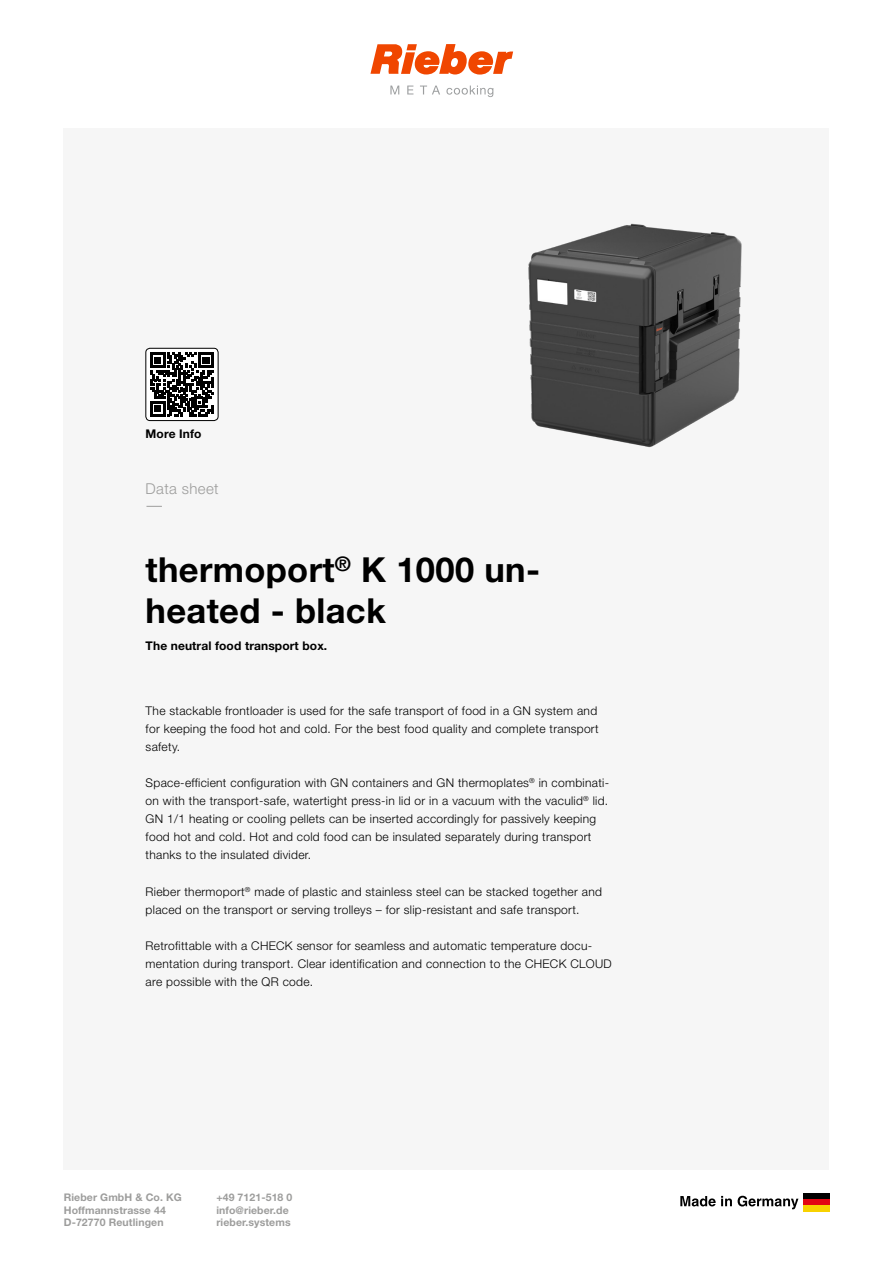
<style>
.page{position:relative;width:893px;height:1263px;background:#fff}
.page>*{position:absolute;margin:0;border:0;box-sizing:border-box;transform-origin:0 0}
.titel{font:700 34.5px/40.5px "Helvetica Neue LT Std";letter-spacing:.01em;color:#000}
.datenblatt{font:300 15px "Helvetica Neue LT Std";letter-spacing:.025em;color:#9d9d9c}
.marketingtext{font:300 12px/18px "Helvetica Neue LT Std";letter-spacing:.025em;color:#000}
.zwischentitel{font:700 12px "Helvetica Neue LT Std";letter-spacing:.01em;color:#000}
.t1{font:700 10.5px/12.6px "Helvetica Neue LT Std";letter-spacing:.01em;color:#9d9d9c}
</style>
<div class="page">
<div style="left:64px;top:128px;width:765px;height:1041px;background:#f6f6f6"></div>
<div style="left:803px;top:1193px;width:26px;height:6px;background:#000"></div>
<div style="left:803px;top:1199px;width:26px;height:6px;background:#e30613"></div>
<div style="left:803px;top:1205px;width:26px;height:6px;background:#f8d200"></div>
<svg style="left:680px;top:1196px;width:52px;height:10px"></svg>
<svg style="left:738px;top:1196px;width:60px;height:13px"></svg>
<svg style="left:370px;top:44px;width:143px;height:31px"></svg>
<svg style="left:390px;top:86px;width:9px;height:8px"></svg>
<svg style="left:407px;top:86px;width:6px;height:8px"></svg>
<svg style="left:420px;top:86px;width:20px;height:8px"></svg>
<svg style="left:446px;top:86px;width:47px;height:11px"></svg>
<img style="left:528px;top:223px;width:214px;height:225px">
<svg style="left:146px;top:506px;width:16px;height:1px"></svg>
<div style="left:146px;top:348px;width:72px;height:73px;background:#fff;border-radius:4px"></div>
<div style="left:146px;top:348px;width:72px;height:73px;border:1px solid #000;border-radius:4px"></div>
<svg style="left:150px;top:352px;width:64px;height:64px"></svg>
<p class="zwischentitel" style="left:146px;top:426px;width:57px">More Info</p>
<p class="datenblatt" style="left:146px;top:480px;width:75px">Data sheet</p>
<p class="titel" style="left:146px;top:549px;width:396px">thermoport<sup>®</sup> K 1000 un&shy;heated - black</p>
<p class="zwischentitel" style="left:146px;top:639px;width:183px">The neutral food transport box.</p>
<p class="marketingtext" style="left:146px;top:702px;width:454px;text-align:justify">The stackable frontloader is used for the safe transport of food in a GN system and for keeping the food hot and cold. For the best food quality and complete transport safety.</p>
<p class="marketingtext" style="left:146px;top:774px;width:465px">Space-efficient configuration with GN containers and GN thermoplates<sup>®</sup> in combinati&shy;on with the transport-safe, watertight press-in lid or in a vacuum with the vaculid<sup>®</sup> lid.<br>GN 1/1 heating or cooling pellets can be inserted accordingly for passively keeping food hot and cold. Hot and cold food can be insulated separately during transport thanks to the insulated divider.</p>
<p class="marketingtext" style="left:146px;top:882px;width:458px">Rieber thermoport<sup>®</sup> made of plastic and stainless steel can be stacked together and placed on the transport or serving trolleys – for slip-resistant and safe transport.</p>
<p class="marketingtext" style="left:146px;top:936px;width:468px">Retrofittable with a CHECK sensor for seamless and automatic temperature docu&shy;mentation during transport. Clear identification and connection to the CHECK CLOUD are possible with the QR code.</p>
<p class="t1" style="left:64px;top:1191px;width:120px">Rieber GmbH &amp; Co. KG<br>Hoffmannstrasse 44<br>D-72770 Reutlingen</p>
<p class="t1" style="left:216px;top:1191px;width:77px">+49 7121-518 0 info@rieber.de rieber.systems</p>
</div>
